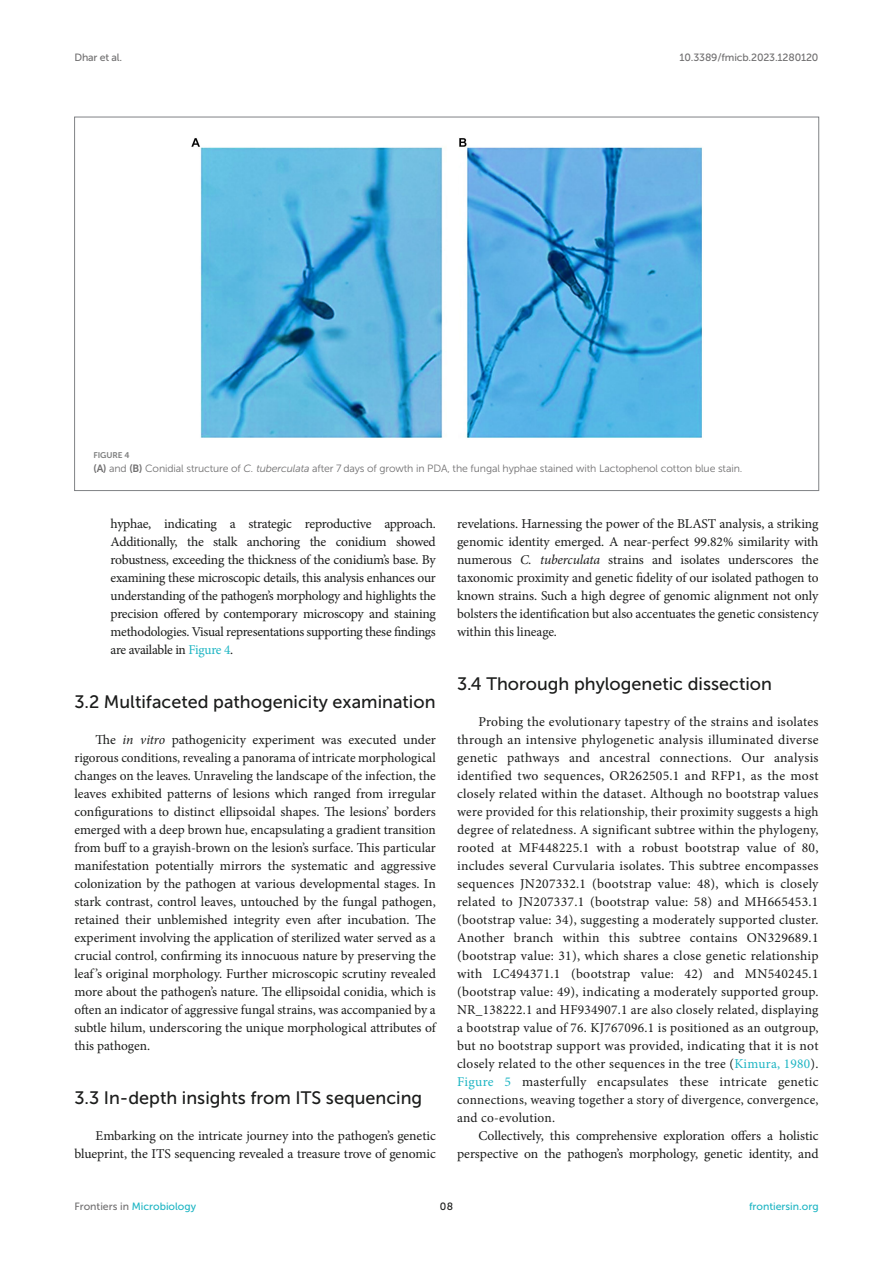
<style>
.page{position:relative;width:893px;height:1263px;background:#fff}
.page>*{position:absolute;margin:0;border:0;box-sizing:border-box;transform-origin:0 0}
.HEAD_2{font:18px "Museo Sans 500";color:#1b1c1b}
.TEXT{font:13.5px/18px "Minion Pro";letter-spacing:-.005em;color:#1b1c1b;text-align:justify}
.ALPHA_MID{font:13.5px/18px "Minion Pro";letter-spacing:-.02em;color:#1b1c1b;text-align:justify}
.FIG_LEG{font:10.5px "Museo Sans 300";letter-spacing:-.01em;color:#706f70}
.t1{font:10.5px "Museo Sans 500";color:#1db5c3}
.t2{font:10.5px "Museo Sans 500";letter-spacing:-.015em;color:#706f70}
.t3{font:10.5px "Museo Sans 500";color:#1b1c1b}
.FIG_HD{font:8.25px "Museo Sans 700";letter-spacing:-.01em;color:#7e7f7f}
.s1{font-family:"Museo Sans 700"}
.s2{font-style:italic}
.s3{color:#1db5c3}
.s4{color:#706f70}
</style>
<div class="page">
<img style="left:191px;top:138px;width:511px;height:300px">
<p class="t2" style="left:74px;top:51px;width:49px">Dhar et al.</p>
<p class="t2" style="left:680px;top:51px;width:140px">10.3389/fmicb.2023.1280120</p>
<p class="FIG_HD" style="left:94px;top:451px;width:37px">FIGURE 4</p>
<p class="FIG_LEG" style="left:94px;top:462px;width:650px"><span class="s1">(A)</span> and <span class="s1">(B)</span> Conidial structure of <span class="s2">C. tuberculata</span> after 7 days of growth in PDA, the fungal hyphae stained with Lactophenol cotton blue stain.</p>
<p class="ALPHA_MID" style="left:111px;top:515px;width:327px">hyphae, indicating a strategic reproductive approach.<br>Additionally, the stalk anchoring the conidium showed robustness, exceeding the thickness of the conidium’s base. By examining these microscopic details, this analysis enhances our understanding of the pathogen’s morphology and highlights the precision offered by contemporary microscopy and staining methodologies. Visual representations supporting these findings are available in <span class="s3">Figure 4</span>.</p>
<p class="HEAD_2" style="left:74px;top:692px;width:363px">3.2 Multifaceted pathogenicity examination</p>
<p class="TEXT" style="left:74px;top:731px;width:363px;text-indent:21px">The <span class="s2">in vitro</span> pathogenicity experiment was executed under rigorous conditions, revealing a panorama of intricate morphological changes on the leaves. Unraveling the landscape of the infection, the leaves exhibited patterns of lesions which ranged from irregular configurations to distinct ellipsoidal shapes. The lesions’ borders emerged with a deep brown hue, encapsulating a gradient transition from buff to a grayish-brown on the lesion’s surface. This particular manifestation potentially mirrors the systematic and aggressive colonization by the pathogen at various developmental stages. In stark contrast, control leaves, untouched by the fungal pathogen, retained their unblemished integrity even after incubation. The experiment involving the application of sterilized water served as a crucial control, confirming its innocuous nature by preserving the leaf ’s original morphology. Further microscopic scrutiny revealed more about the pathogen’s nature. The ellipsoidal conidia, which is often an indicator of aggressive fungal strains, was accompanied by a subtle hilum, underscoring the unique morphological attributes of this pathogen.</p>
<p class="HEAD_2" style="left:74px;top:1088px;width:349px">3.3 In-depth insights from ITS sequencing</p>
<p class="TEXT" style="left:74px;top:1127px;width:363px;text-align:right">Embarking on the intricate journey into the pathogen’s genetic blueprint, the ITS sequencing revealed a treasure trove of genomic</p>
<p class="TEXT" style="left:457px;top:515px;width:363px">revelations. Harnessing the power of the BLAST analysis, a striking genomic identity emerged. A near-perfect 99.82% similarity with numerous <span class="s2">C. tuberculata</span> strains and isolates underscores the taxonomic proximity and genetic fidelity of our isolated pathogen to known strains. Such a high degree of genomic alignment not only bolsters the identification but also accentuates the genetic consistency within this lineage.</p>
<p class="HEAD_2" style="left:457px;top:674px;width:316px">3.4 Thorough phylogenetic dissection</p>
<p class="TEXT" style="left:457px;top:713px;width:363px;text-indent:21px">Probing the evolutionary tapestry of the strains and isolates through an intensive phylogenetic analysis illuminated diverse genetic pathways and ancestral connections. Our analysis identified two sequences, OR262505.1 and RFP1, as the most closely related within the dataset. Although no bootstrap values were provided for this relationship, their proximity suggests a high degree of relatedness. A significant subtree within the phylogeny, rooted at MF448225.1 with a robust bootstrap value of 80, includes several Curvularia isolates. This subtree encompasses sequences JN207332.1 (bootstrap value: 48), which is closely related to JN207337.1 (bootstrap value: 58) and MH665453.1 (bootstrap value: 34), suggesting a moderately supported cluster.<br>Another branch within this subtree contains ON329689.1 (bootstrap value: 31), which shares a close genetic relationship with LC494371.1 (bootstrap value: 42) and MN540245.1 (bootstrap value: 49), indicating a moderately supported group.<br>NR_138222.1 and HF934907.1 are also closely related, displaying a bootstrap value of 76. KJ767096.1 is positioned as an outgroup, but no bootstrap support was provided, indicating that it is not closely related to the other sequences in the tree (<span class="s3">Kimura, 1980</span>).<br><span class="s3">Figure 5</span> masterfully encapsulates these intricate genetic connections, weaving together a story of divergence, convergence, and co-evolution.</p>
<p class="TEXT" style="left:457px;top:1127px;width:363px;text-align:right">Collectively, this comprehensive exploration offers a holistic perspective on the pathogen’s morphology, genetic identity, and</p>
<p class="t1" style="left:74px;top:1200px;width:123px"><span class="s4">Frontiers in</span> Microbiology</p>
<p class="t3" style="left:440px;top:1200px;width:15px">08</p>
<p class="t1" style="left:749px;top:1200px;width:71px">frontiersin.org</p>
</div>
